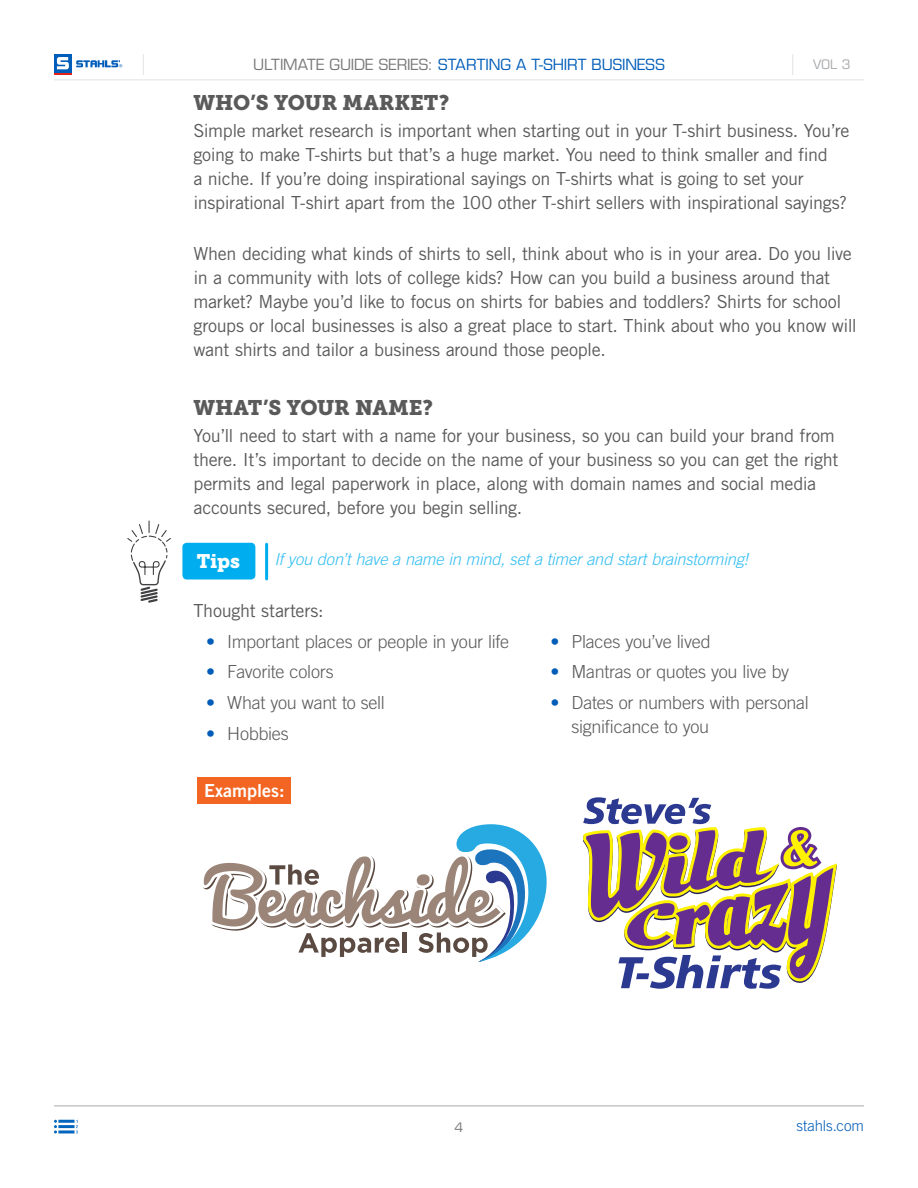
<style>
.page{position:relative;width:918px;height:1188px;background:#fff}
.page>*{position:absolute;margin:0;border:0;box-sizing:border-box;transform-origin:0 0}
.t1{font:21px "Museo Slab 900";letter-spacing:-.005em;color:#5a5a5a}
.t2{font:19.5px "Museo Slab 900";color:#fff}
.t3{font:18px/24px "Trade Gothic LT Std";letter-spacing:-.02em;color:#5a5a5a}
.t4{font:300 18px/24px "Trade Gothic LT Std";letter-spacing:-.015em;color:#5a5a5a}
.t5{font:18px "Trade Gothic LT Std Bd 2";color:#fff}
.t6{font:italic 300 16.5px "Trade Gothic LT Std";letter-spacing:-.015em;color:#33bef2}
.t7{font:15px "Eurostile LT Std";letter-spacing:-.005em;color:#005db9}
.t8{font:300 15px "Trade Gothic LT Std";letter-spacing:-.005em;color:#005cb9}
.t9{font:12.75px "Eurostile LT Std";color:#a7a9ac}
.t10{font:12.75px "Eurostile LT Std";color:#787878}
.s1{color:#787878}
.s2{color:#005cb9}
</style>
<div class="page">
<hr style="left:54px;top:80px;width:810px;height:1px;background:#e2e3e4">
<hr style="left:54px;top:1106px;width:810px;height:1px;background:#a7a9ac">
<svg style="left:792px;top:54px;width:1px;height:21px"></svg>
<svg style="left:143px;top:54px;width:1px;height:21px"></svg>
<div style="left:54px;top:54px;width:17px;height:18px;background:#005db9"></div>
<svg style="left:54px;top:57px;width:68px;height:18px"></svg>
<hr style="left:58px;top:1120px;width:17px;height:3px;background:#0065bd">
<hr style="left:58px;top:1125px;width:17px;height:3px;background:#0065bd">
<svg style="left:54px;top:1120px;width:3px;height:13px"></svg>
<hr style="left:58px;top:1130px;width:17px;height:3px;background:#0065bd">
<svg style="left:76px;top:1120px;width:2px;height:13px"></svg>
<div style="left:182px;top:543px;width:73px;height:36px;background:#00aeef;border-radius:4px"></div>
<hr style="left:265px;top:544px;width:3px;height:35px;background:#00aeef">
<svg style="left:127px;top:521px;width:44px;height:82px"></svg>
<svg style="left:203px;top:824px;width:344px;height:137px"></svg>
<svg style="left:583px;top:797px;width:254px;height:192px"></svg>
<div style="left:197px;top:778px;width:94px;height:26px;background:#f26522"></div>
<p class="t7" style="left:253px;top:56px;width:413px"><span class="s1">ULTIMATE GUIDE SERIES:</span> STARTING A T-SHIRT BUSINESS</p>
<p class="t9" style="left:813px;top:57px;width:39px">VOL 3</p>
<p class="t1" style="left:194px;top:91px;width:257px">WHO’S YOUR MARKET?</p>
<p class="t3" style="left:194px;top:119px;width:658px">Simple market research is important when starting out in your T-shirt business. You’re going to make T-shirts but that’s a huge market. You need to think smaller and find<br>a niche. If you’re doing inspirational sayings on T-shirts what is going to set your inspirational T-shirt apart from the 100 other T-shirt sellers with inspirational sayings?</p>
<p class="t3" style="left:194px;top:242px;width:665px">When deciding what kinds of shirts to sell, think about who is in your area. Do you live in a community with lots of college kids? How can you build a business around that market? Maybe you’d like to focus on shirts for babies and toddlers? Shirts for school groups or local businesses is also a great place to start. Think about who you know will want shirts and tailor a business around those people.</p>
<p class="t1" style="left:194px;top:396px;width:241px">WHAT’S YOUR NAME?</p>
<p class="t3" style="left:194px;top:424px;width:646px">You’ll need to start with a name for your business, so you can build your brand from there. It’s important to decide on the name of your business so you can get the right permits and legal paperwork in place, along with domain names and social media accounts secured, before you begin selling.</p>
<p class="t6" style="left:274px;top:549px;width:475px">If you don’t have a name in mind, set a timer and start brainstorming!</p>
<p class="t3" style="left:194px;top:598px;width:132px">Thought starters:</p>
<p class="t4" style="left:206px;top:629px;width:304px"><span class="s2">•</span> Important places or people in your life</p>
<p class="t4" style="left:206px;top:660px;width:129px"><span class="s2">•</span> Favorite colors</p>
<p class="t4" style="left:206px;top:690px;width:180px"><span class="s2">•</span> What you want to sell</p>
<p class="t4" style="left:206px;top:721px;width:84px"><span class="s2">•</span> Hobbies</p>
<p class="t2" style="left:197px;top:550px;width:45px">Tips</p>
<p class="t4" style="left:550px;top:629px;width:162px"><span class="s2">•</span> Places you’ve lived</p>
<p class="t4" style="left:550px;top:660px;width:240px"><span class="s2">•</span> Mantras or quotes you live by</p>
<p class="t4" style="left:572px;top:690px;width:239px;text-indent:-21px"><span class="s2">•</span> Dates or numbers with personal significance to you</p>
<p class="t5" style="left:204px;top:780px;width:82px">Examples:</p>
<p class="t10" style="left:455px;top:1120px;width:10px">4</p>
<p class="t8" style="left:797px;top:1116px;width:69px">stahls.com</p>
</div>
